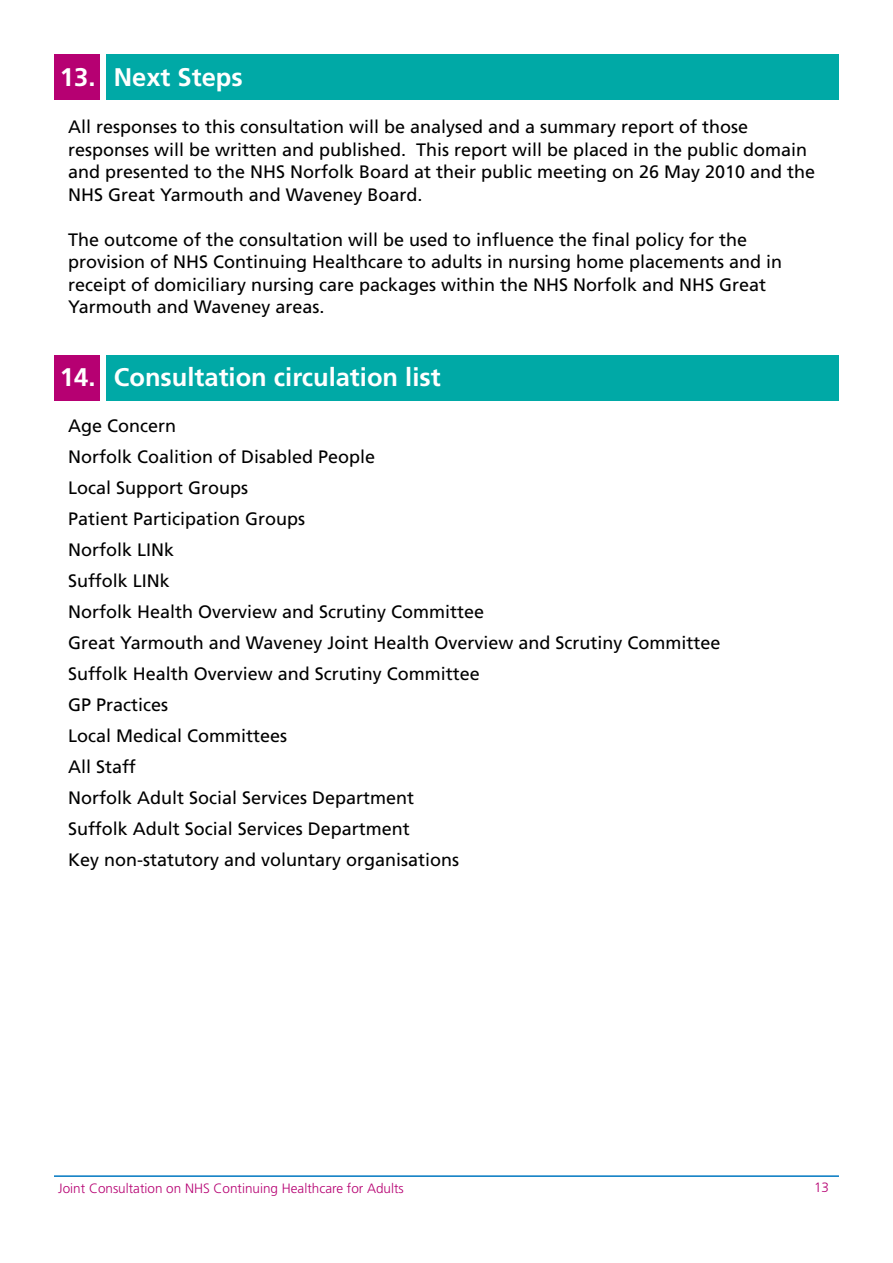
<style>
.page{position:relative;width:893px;height:1263px;background:#fff}
.page>*{position:absolute;margin:0;border:0;box-sizing:border-box;transform-origin:0 0}
.t1{font:700 25.5px "Frutiger";color:#fff}
.t2{font:18px/31px "Frutiger";color:#000}
.t3{font:300 13.5px "Frutiger";color:#b60072}
</style>
<div class="page">
<hr style="left:54px;top:1175px;width:785px;height:2px;background:#0078c1">
<div style="left:107px;top:54px;width:732px;height:46px;background:#00a9a6"></div>
<div style="left:54px;top:54px;width:45px;height:46px;background:#b60072"></div>
<div style="left:107px;top:355px;width:732px;height:46px;background:#00a9a6"></div>
<div style="left:54px;top:355px;width:45px;height:46px;background:#b60072"></div>
<h1 class="t1" style="left:60px;top:62px;width:184px">13. Next Steps</h1>
<p class="t2" style="left:68px;top:116px;width:749px;line-height:22.5px">All responses to this consultation will be analysed and a summary report of those responses will be written and published. This report will be placed in the public domain and presented to the NHS Norfolk Board at their public meeting on 26 May 2010 and the NHS Great Yarmouth and Waveney Board.</p>
<p class="t2" style="left:68px;top:228px;width:716px;line-height:22.5px">The outcome of the consultation will be used to influence the final policy for the provision of NHS Continuing Healthcare to adults in nursing home placements and in receipt of domiciliary nursing care packages within the NHS Norfolk and NHS Great Yarmouth and Waveney areas.</p>
<h1 class="t1" style="left:60px;top:362px;width:382px">14. Consultation circulation list</h1>
<p class="t2" style="left:68px;top:411px;width:654px">Age Concern<br>Norfolk Coalition of Disabled People<br>Local Support Groups<br>Patient Participation Groups<br>Norfolk LINk<br>Suffolk LINk<br>Norfolk Health Overview and Scrutiny Committee<br>Great Yarmouth and Waveney Joint Health Overview and Scrutiny Committee<br>Suffolk Health Overview and Scrutiny Committee<br>GP Practices<br>Local Medical Committees<br>All Staff<br>Norfolk Adult Social Services Department<br>Suffolk Adult Social Services Department<br>Key non-statutory and voluntary organisations</p>
<p class="t3" style="left:58px;top:1180px;width:347px">Joint Consultation on NHS Continuing Healthcare for Adults</p>
<p class="t3" style="left:814px;top:1179px;width:17px">13</p>
</div>
